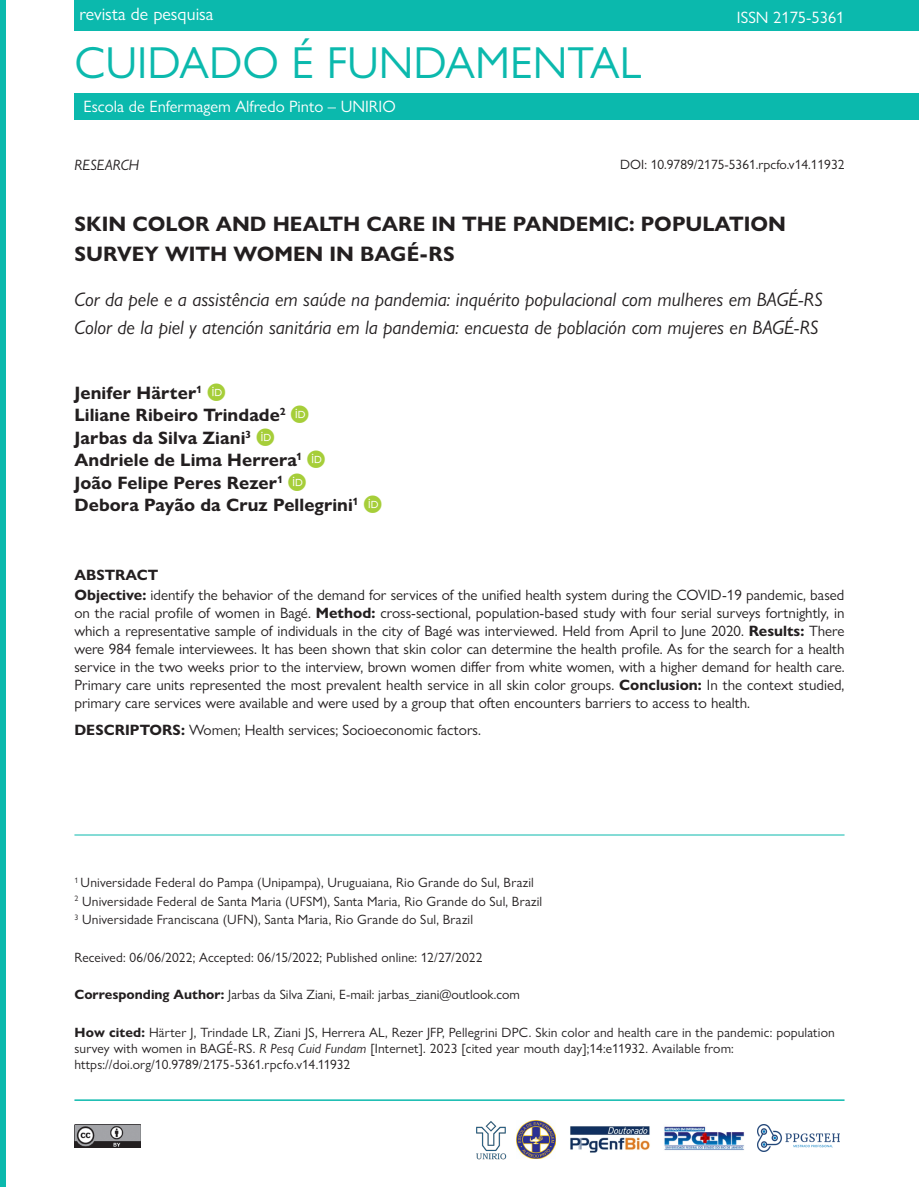
<style>
.page{position:relative;width:919px;height:1187px;background:#fff}
.page>*{position:absolute;margin:0;border:0;box-sizing:border-box;transform-origin:0 0}
.t1{font:45px "Gill Sans Nova";color:#0bb9ad}
.Título{font:700 21px/30px "Gill Sans Nova";color:#231f20}
.Títulos-traduzidos{font:italic 19.5px "Gill Sans Nova";color:#231f20}
.AUTORES{font:700 18px/22.5px "Gill Sans Nova";letter-spacing:.005em;color:#231f20}
.t2{font:18px "Gill Sans Nova";color:#fff}
.t3{font:16.5px "Gill Sans Nova";color:#fff}
.ABSTRACT2{font:15px/18px "Gill Sans Nova";color:#231f20;text-align:justify}
.KEY_WORDS1{font:15px "Gill Sans Nova";color:#231f20}
.ABSTRACT_1{font:700 15px "Gill Sans Nova";color:#231f20}
.t4{font:italic 15px "Gill Sans Nova";color:#231f20}
.CORRESPONDENTE-citar{font:13.5px/16.2px "Gill Sans Nova";letter-spacing:.01em;color:#231f20}
.AFILIACOES{font:13.5px "Gill Sans Nova";letter-spacing:.01em;color:#231f20}
.DATAS{font:13.5px "Gill Sans Nova";letter-spacing:.01em;color:#231f20}
.s1{font-weight:700}
.s2{font-style:italic}
</style>
<div class="page">
<div style="left:74px;top:0;width:844px;height:31px;background:#0bb9ad"></div>
<div style="left:74px;top:93px;width:844px;height:27px;background:#0bb9ad"></div>
<div style="left:0;top:0;width:5px;height:1186px;background:#0bb9ad"></div>
<img style="left:74px;top:1124px;width:66px;height:23px">
<hr style="left:74px;top:1099px;width:770px;height:1px;background:#0bb9ad">
<img style="left:476px;top:1121px;width:31px;height:39px">
<img style="left:570px;top:1126px;width:80px;height:27px">
<img style="left:664px;top:1126px;width:80px;height:25px">
<img style="left:516px;top:1120px;width:39px;height:38px">
<img style="left:757px;top:1124px;width:82px;height:27px">
<hr style="left:74px;top:834px;width:770px;height:1px;background:#0bb9ad">
<p class="t2" style="left:79px;top:3px;width:135px">revista de pesquisa</p>
<h1 class="t1" style="left:74px;top:35px;width:568px">CUIDADO É FUNDAMENTAL</h1>
<p class="t3" style="left:84px;top:97px;width:313px">Escola de Enfermagem Alfredo Pinto – UNIRIO</p>
<p class="t3" style="left:736px;top:7px;width:109px">ISSN 2175-5361</p>
<p class="t4" style="left:74px;top:156px;width:66px">RESEARCH</p>
<p class="CORRESPONDENTE-citar" style="left:620px;top:156px;width:226px">DOI: 10.9789/2175-5361.rpcfo.v14.11932</p>
<p class="Título" style="left:74px;top:209px;width:713px">SKIN COLOR AND HEALTH CARE IN THE PANDEMIC: POPULATION<br>SURVEY WITH WOMEN IN BAGÉ-RS</p>
<p class="Títulos-traduzidos" style="left:74px;top:287px;width:750px">Cor da pele e a assistência em saúde na pandemia: inquérito populacional com mulheres em BAGÉ-RS</p>
<p class="Títulos-traduzidos" style="left:74px;top:315px;width:745px">Color de la piel y atención sanitária em la pandemia: encuesta de población com mujeres en BAGÉ-RS</p>
<p class="AUTORES" style="left:74px;top:381px;width:285px">Jenifer Härter<sup>1<br></sup>Liliane Ribeiro Trindade<sup>2<br></sup>Jarbas da Silva Ziani<sup>3<br></sup>Andriele de Lima Herrera<sup>1<br></sup>João Felipe Peres Rezer<sup>1<br></sup>Debora Payão da Cruz Pellegrini<sup>1</sup></p>
<p class="ABSTRACT_1" style="left:74px;top:566px;width:85px">ABSTRACT</p>
<p class="ABSTRACT2" style="left:74px;top:586px;width:771px"><span class="s1">Objective:</span> identify the behavior of the demand for services of the unified health system during the COVID-19 pandemic, based on the racial profile of women in Bagé. <span class="s1">Method:</span> cross-sectional, population-based study with four serial surveys fortnightly, in which a representative sample of individuals in the city of Bagé was interviewed. Held from April to June 2020. <span class="s1">Results:</span> There were 984 female interviewees. It has been shown that skin color can determine the health profile. As for the search for a health service in the two weeks prior to the interview, brown women differ from white women, with a higher demand for health care.<br>Primary care units represented the most prevalent health service in all skin color groups. <span class="s1">Conclusion:</span> In the context studied, primary care services were available and were used by a group that often encounters barriers to access to health.</p>
<p class="KEY_WORDS1" style="left:74px;top:720px;width:408px"><span class="s1">DESCRIPTORS:</span> Women; Health services; Socioeconomic factors.</p>
<p class="AFILIACOES" style="left:74px;top:874px;width:461px"><sup>1</sup> Universidade Federal do Pampa (Unipampa), Uruguaiana, Rio Grande do Sul, Brazil</p>
<p class="AFILIACOES" style="left:74px;top:892px;width:469px"><sup>2</sup> Universidade Federal de Santa Maria (UFSM), Santa Maria, Rio Grande do Sul, Brazil</p>
<p class="AFILIACOES" style="left:74px;top:911px;width:400px"><sup>3</sup> Universidade Franciscana (UFN), Santa Maria, Rio Grande do Sul, Brazil</p>
<p class="DATAS" style="left:74px;top:948px;width:409px">Received: 06/06/2022; Accepted: 06/15/2022; Published online: 12/27/2022</p>
<p class="CORRESPONDENTE-citar" style="left:74px;top:986px;width:447px"><span class="s1">Corresponding Author:</span> Jarbas da Silva Ziani, E-mail: jarbas_ziani@outlook.com</p>
<p class="CORRESPONDENTE-citar" style="left:74px;top:1023px;width:761px"><span class="s1">How cited:</span> Härter J, Trindade LR, Ziani JS, Herrera AL, Rezer JFP, Pellegrini DPC. Skin color and health care in the pandemic: population survey with women in BAGÉ-RS. <span class="s2">R Pesq Cuid Fundam</span> [Internet]. 2023 [cited year mouth day];14:e11932. Available from: https://doi.org/10.9789/2175-5361.rpcfo.v14.11932</p>
</div>
